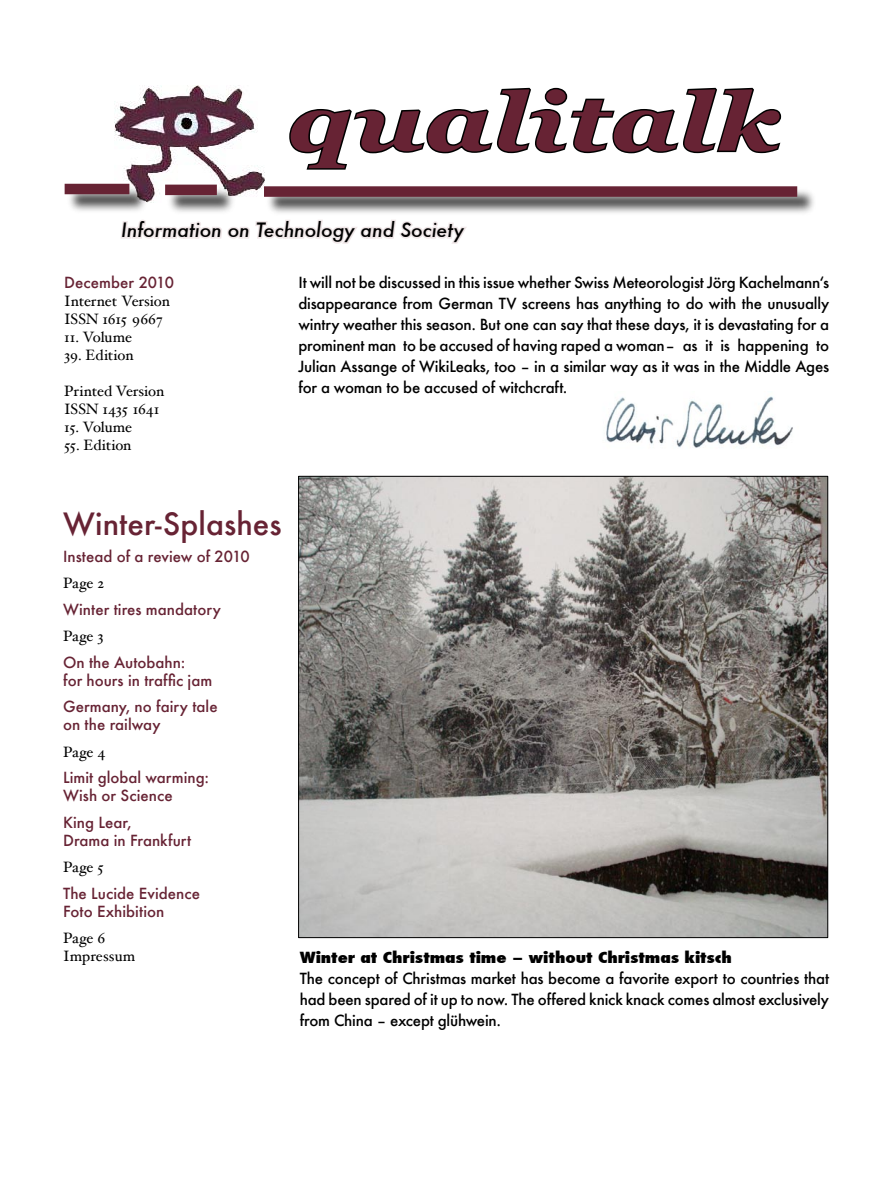
<style>
.page{position:relative;width:893px;height:1191px;background:#fff}
.page>*{position:absolute;margin:0;border:0;box-sizing:border-box;transform-origin:0 0}
.t1{font:italic 700 81px "Georgia";letter-spacing:.01em;color:#672334;scale:1.25 1}
.t2{font:500 30px "Futura";color:#672334}
.t3{font:italic 500 19.35px "Futura";letter-spacing:-.005em;color:#000}
.t4{font:500 15px/21px "Futura";letter-spacing:-.015em;color:#000;text-align:justify}
.t5{font:500 15px/18px "Futura";color:#672334}
.t6{font:15px/18px "Hoefler Text";letter-spacing:-.005em;color:#000}
.t7{font:800 condensed 15px "Futura";letter-spacing:-.005em;color:#000;scale:1.25 1}
</style>
<div class="page">
<img style="left:606px;top:396px;width:187px;height:52px">
<img style="left:115px;top:85px;width:150px;height:99px">
<svg style="left:119px;top:183px;width:348px;height:61px"></svg>
<svg style="left:289px;top:87px;width:493px;height:83px"></svg>
<div style="left:265px;top:188px;width:551px;height:28px;background:#000;opacity:.75"></div>
<div style="left:264px;top:186px;width:533px;height:11px;background:#672334"></div>
<div style="left:66px;top:185px;width:84px;height:28px;background:#000;opacity:.75"></div>
<div style="left:65px;top:184px;width:64px;height:10px;background:#672334"></div>
<div style="left:167px;top:186px;width:70px;height:28px;background:#000;opacity:.75"></div>
<div style="left:165px;top:185px;width:52px;height:10px;background:#672334"></div>
<img style="left:300px;top:478px;width:526px;height:458px">
<h1 class="t1" style="left:287px;top:76px;width:396px">qualitalk</h1>
<p class="t3" style="left:121px;top:217px;width:344px">Information on Technology and Society</p>
<p class="t5" style="left:64px;top:273px;width:111px">December 2010</p>
<p class="t6" style="left:64px;top:292px;width:107px">Internet-Version<br>ISSN 1615-9667</p>
<p class="t6" style="left:64px;top:328px;width:69px">11. Volume</p>
<p class="t6" style="left:64px;top:346px;width:71px">39. Edition</p>
<p class="t6" style="left:64px;top:382px;width:102px">Printed Version<br>ISSN 1435-1641</p>
<p class="t6" style="left:64px;top:418px;width:70px">15. Volume</p>
<p class="t6" style="left:64px;top:436px;width:69px">55. Edition</p>
<p class="t4" style="left:298px;top:272px;width:532px">It will not be discussed in this issue whether Swiss Meteorologist Jörg Kachelmann‘s disappearance from German TV screens has anything to do with the unusually wintry weather this season. But one can say that these days, it is devastating for a prominent man to be accused of having raped a woman – as it is happening to Julian Assange of WikiLeaks, too – in a similar way as it was in the Middle Ages for a woman to be accused of witchcraft.</p>
<h2 class="t2" style="left:63px;top:503px;width:220px">Winter-Splashes</h2>
<p class="t5" style="left:63px;top:547px;width:188px">Instead of a review of 2010</p>
<p class="t6" style="left:63px;top:574px;width:42px">Page 2</p>
<p class="t5" style="left:63px;top:600px;width:159px">Winter tires mandatory</p>
<p class="t6" style="left:63px;top:627px;width:42px">Page 3</p>
<p class="t5" style="left:63px;top:653px;width:151px">On the Autobahn:<br>for hours in traffic jam</p>
<p class="t5" style="left:63px;top:697px;width:156px">Germany, no fairy tale on the railway</p>
<p class="t6" style="left:63px;top:742px;width:44px">Page 4</p>
<p class="t5" style="left:63px;top:768px;width:147px">Limit global warming:<br>Wish or Science</p>
<p class="t5" style="left:63px;top:813px;width:130px">King Lear,<br>Drama in Frankfurt</p>
<p class="t6" style="left:63px;top:858px;width:42px">Page 5</p>
<p class="t5" style="left:63px;top:884px;width:138px">The Lucide Evidence<br>Foto Exhibition</p>
<p class="t6" style="left:63px;top:929px;width:74px">Page 6<br>Impressum</p>
<p class="t7" style="left:300px;top:947px;width:347px">Winter at Christmas time – without Christmas kitsch</p>
<p class="t4" style="left:300px;top:967px;width:531px">The concept of Christmas market has become a favorite export to countries that had been spared of it up to now. The offered knick knack comes almost exclusively from China – except glühwein.</p>
</div>
